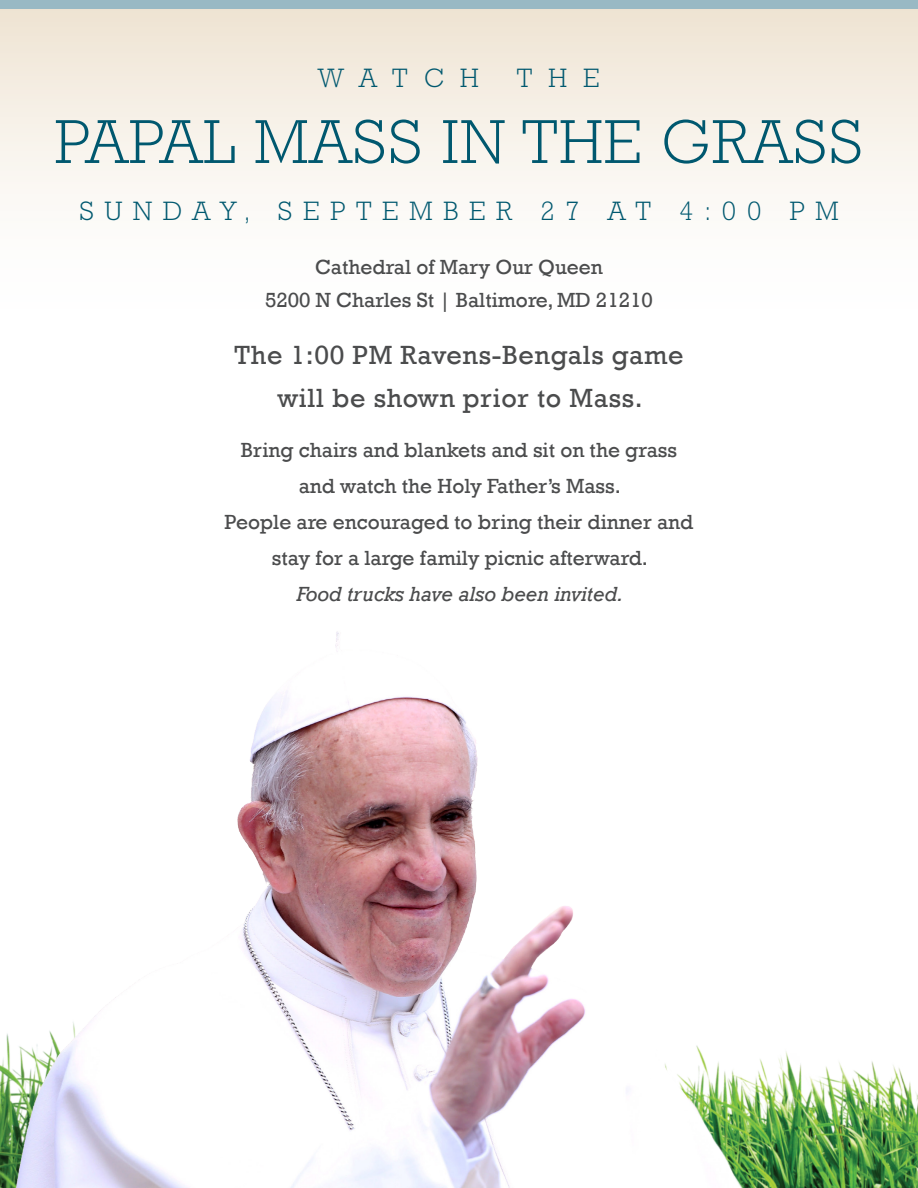
<style>
.page{position:relative;width:918px;height:1188px;background:#fff}
.page>*{position:absolute;margin:0;border:0;box-sizing:border-box;transform-origin:0 0}
.t1{font:300 63px "Rockwell";letter-spacing:.025em;color:#00586f}
.t2{font:27px/43.5px "Rockwell";letter-spacing:.025em;color:#4b4c4d;text-align:center}
.t3{font:300 27px "Rockwell";letter-spacing:.4em;color:#00586f}
.t4{font:21px/36px "Rockwell";color:#4b4c4d;text-align:center}
.s1{font-style:italic}
</style>
<div class="page">
<div style="left:0;top:0;width:918px;height:458px;background:linear-gradient(to bottom,#f2e9db,#fff)"></div>
<img style="left:0;top:1061px;width:918px;height:127px">
<img style="left:1px;top:631px;width:853px;height:557px">
<div style="left:0;top:0;width:918px;height:9px;background:#99b9c4"></div>
<p class="t3" style="left:318px;top:63px;width:162px">WATCH</p>
<p class="t3" style="left:517px;top:63px;width:84px">THE</p>
<p class="t1" style="left:55px;top:106px;width:810px">PAPAL MASS IN THE GRASS</p>
<p class="t3" style="left:80px;top:196px;width:760px">SUNDAY, SEPTEMBER 27 AT 4:00 PM</p>
<p class="t4" style="left:315px;top:250px;width:289px">Cathedral of Mary Our Queen</p>
<p class="t4" style="left:265px;top:282px;width:389px">5200 N Charles St | Baltimore, MD 21210</p>
<p class="t2" style="left:234px;top:333px;width:451px">The 1:00 PM Ravens-Bengals game will be shown prior to Mass.</p>
<p class="t4" style="left:225px;top:432px;width:470px">Bring chairs and blankets and sit on the grass and watch the Holy Father’s Mass.<br>People are encouraged to bring their dinner and stay for a large family picnic afterward.<br><span class="s1">Food trucks have also been invited.</span></p>
</div>
